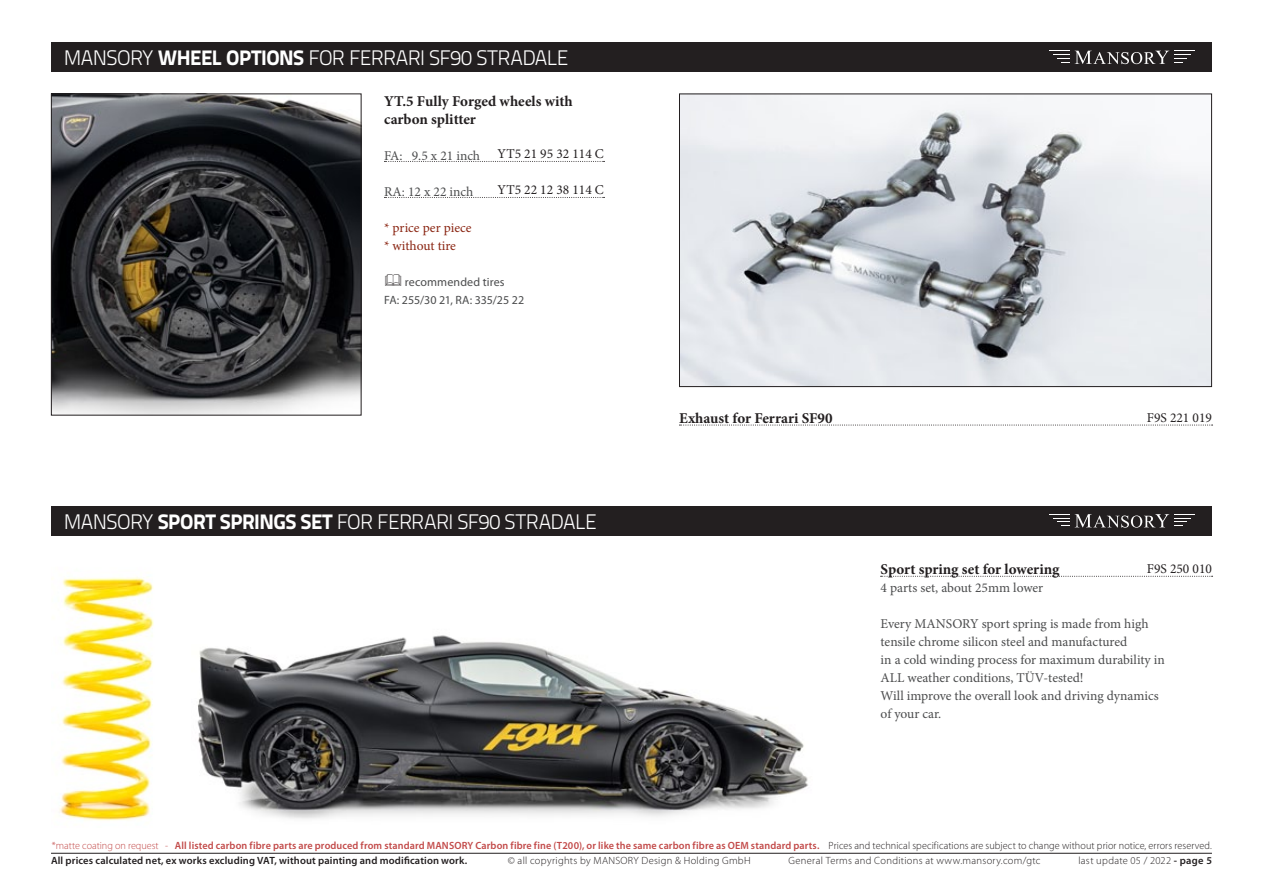
<style>
.page{position:relative;width:1263px;height:893px;background:#fff}
.page>*{position:absolute;margin:0;border:0;box-sizing:border-box;transform-origin:0 0}
.nadpis{font:300 21px "Titillium Text 22 L";letter-spacing:-.03em;color:#fff}
.name_of_product{font:700 15px/18px "Minion Pro";color:#231f20}
.description{font:13.5px/18px "Minion Pro";color:#4b4c4d}
.NR{font:13.5px "Minion Pro";color:#231f20}
.description-2{font:13.5px "Minion Pro";color:#8a2512}
.Description_-_2020{font:12px "Myriad Pro";letter-spacing:.005em;color:#4b4c4d}
.t1{font:600 10.5px/15px "Myriad Pro";letter-spacing:.015em;color:#c24a49}
.t2{font:300 10.5px "Myriad Pro";letter-spacing:.03em;color:#231f20}
.s1{font-weight:800}
.s2{font-weight:300}
.s3{font-weight:300;color:#231f20}
.s4{color:#231f20}
.s5{font-weight:600}
</style>
<div class="page">
<div style="left:51px;top:43px;width:1161px;height:29px;background:#231f20"></div>
<svg style="left:1053px;top:54px;width:16px;height:9px"></svg>
<svg style="left:1075px;top:51px;width:116px;height:13px"></svg>
<div style="left:51px;top:506px;width:1161px;height:30px;background:#231f20"></div>
<svg style="left:1049px;top:514px;width:20px;height:12px"></svg>
<svg style="left:1075px;top:514px;width:120px;height:14px"></svg>
<hr style="left:51px;top:853px;width:1161px;height:1px;background:#231f20">
<img style="left:197px;top:635px;width:611px;height:184px">
<img style="left:53px;top:96px;width:306px;height:317px">
<div style="left:51px;top:94px;width:310px;height:321px;border:1px solid #231f20"></div>
<svg style="left:384px;top:161px;width:220px;height:1px"></svg>
<svg style="left:384px;top:197px;width:220px;height:1px"></svg>
<img style="left:681px;top:96px;width:529px;height:289px">
<div style="left:679px;top:94px;width:533px;height:293px;border:1px solid #231f20"></div>
<svg style="left:679px;top:425px;width:533px;height:1px"></svg>
<svg style="left:880px;top:576px;width:332px;height:1px"></svg>
<img style="left:59px;top:577px;width:95px;height:244px">
<p class="nadpis" style="left:64px;top:43px;width:506px">MANSORY <span class="s1">WHEEL OPTIONS</span> FOR FERRARI SF90 STRADALE</p>
<p class="name_of_product" style="left:384px;top:92px;width:190px">YT.5 Fully Forged wheels with carbon splitter</p>
<p class="description" style="left:384px;top:146px;width:98px">FA: 9.5 x 21 inch</p>
<p class="description" style="left:384px;top:182px;width:91px">RA: 12 x 22 inch</p>
<p class="description-2" style="left:384px;top:218px;width:89px">* price per piece</p>
<p class="description-2" style="left:384px;top:236px;width:73px">* without tire</p>
<p class="Description_-_2020" style="left:405px;top:274px;width:101px">recommended tires</p>
<p class="Description_-_2020" style="left:384px;top:292px;width:142px">FA: 255/30 21, RA: 335/25 22</p>
<p class="NR" style="left:498px;top:145px;width:108px">YT5 21 95 32 114 C</p>
<p class="NR" style="left:498px;top:181px;width:108px">YT5 22 12 38 114 C</p>
<p class="nadpis" style="left:64px;top:506px;width:535px">MANSORY <span class="s1">SPORT SPRINGS SET</span> FOR FERRARI SF90 STRADALE</p>
<p class="name_of_product" style="left:679px;top:409px;width:155px">Exhaust for Ferrari SF90</p>
<p class="NR" style="left:1147px;top:409px;width:67px">F9S 221 019</p>
<p class="name_of_product" style="left:880px;top:560px;width:180px">Sport spring set for lowering</p>
<p class="description" style="left:880px;top:579px;width:164px">4 parts set, about 25mm lower</p>
<p class="description" style="left:880px;top:615px;width:286px">Every MANSORY sport spring is made from high tensile chrome silicon steel and manufactured<br>in a cold winding process for maximum durability in ALL weather conditions, TÜV-tested!</p>
<p class="description" style="left:880px;top:687px;width:280px">Will improve the overall look and driving dynamics of your car.</p>
<p class="NR" style="left:1147px;top:560px;width:67px">F9S 250 010</p>
<p class="t1" style="left:51px;top:837px;width:1162px"><span class="s2">*matte coating on request -</span> All listed carbon fibre parts are produced from standard MANSORY Carbon fibre fine (T200), or like the same carbon fibre as OEM standard parts. <span class="s3">Prices and technical specifications are subject to change without prior notice, errors reserved.<br></span><span class="s4">All prices calculated net, ex works excluding VAT, without painting and modification work.</span></p>
<p class="t2" style="left:508px;top:854px;width:244px">© all copyrights by MANSORY Design &amp; Holding GmbH</p>
<p class="t2" style="left:788px;top:854px;width:253px">General Terms and Conditions at www.mansory.com/gtc</p>
<p class="t2" style="left:1078px;top:854px;width:135px">last update 05 / 2022 <span class="s5">- page 5</span></p>
</div>
